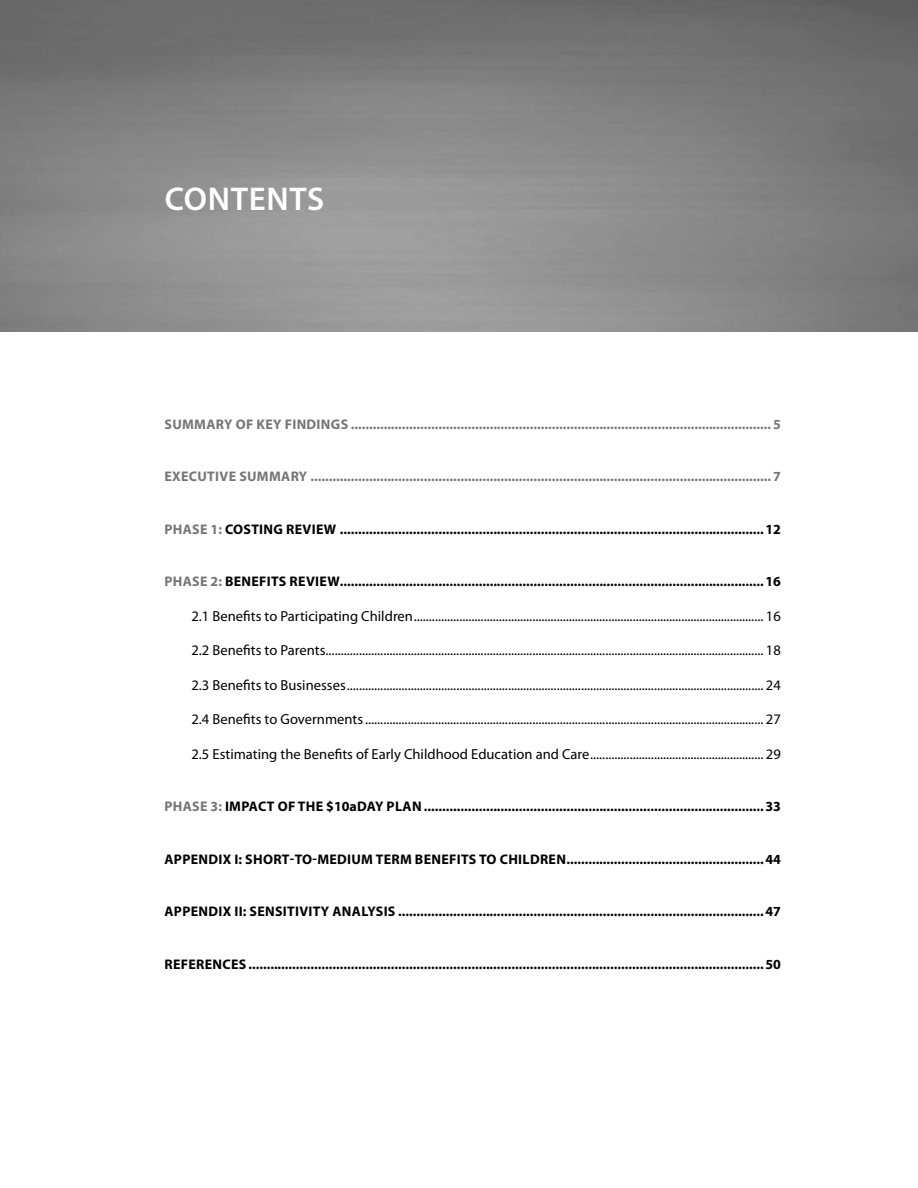
<style>
.page{position:relative;width:918px;height:1188px;background:#fff}
.page>*{position:absolute;margin:0;border:0;box-sizing:border-box;transform-origin:0 0}
.t1{font:600 33px "Myriad Pro";letter-spacing:.02em;color:#fff}
.t2{font:14.55px "Myriad Pro";color:#000}
.t3{font:700 13.95px "Myriad Pro";letter-spacing:.02em;color:#000}
.t4{font:700 13.95px "Myriad Pro";letter-spacing:.02em;color:#767676}
.s1{color:#767676}
</style>
<div class="page">
<img style="left:0;top:0;width:918px;height:331px">
<h1 class="t1" style="left:165px;top:181px;width:161px">CONTENTS</h1>
<p class="t4" style="left:165px;top:416px;width:618px">SUMMARY OF KEY FINDINGS ................................................................................................................... 5</p>
<p class="t4" style="left:165px;top:469px;width:618px">EXECUTIVE SUMMARY .............................................................................................................................. 7</p>
<p class="t3" style="left:165px;top:521px;width:618px"><span class="s1">PHASE 1:</span> COSTING REVIEW ....................................................................................................................12</p>
<p class="t3" style="left:165px;top:574px;width:618px"><span class="s1">PHASE 2:</span> BENEFITS REVIEW.................................................................................................................... 16</p>
<p class="t2" style="left:191px;top:608px;width:591px">2.1 Benefits to Participating Children................................................................................................................... 16</p>
<p class="t2" style="left:191px;top:642px;width:591px">2.2 Benefits to Parents................................................................................................................................................ 18</p>
<p class="t2" style="left:191px;top:677px;width:591px">2.3 Benefits to Businesses......................................................................................................................................... 24</p>
<p class="t2" style="left:191px;top:711px;width:591px">2.4 Benefits to Governments................................................................................................................................... 27</p>
<p class="t2" style="left:191px;top:746px;width:591px">2.5 Estimating the Benefits of Early Childhood Education and Care......................................................... 29</p>
<p class="t3" style="left:165px;top:799px;width:618px"><span class="s1">PHASE 3:</span> IMPACT OF THE $10aDAY PLAN .............................................................................................33</p>
<p class="t3" style="left:165px;top:851px;width:618px">APPENDIX I: SHORT-TO-MEDIUM TERM BENEFITS TO CHILDREN......................................................44</p>
<p class="t3" style="left:164px;top:904px;width:618px">APPENDIX II: SENSITIVITY ANALYSIS ....................................................................................................47</p>
<p class="t3" style="left:164px;top:956px;width:618px">REFERENCES .............................................................................................................................................50</p>
</div>
